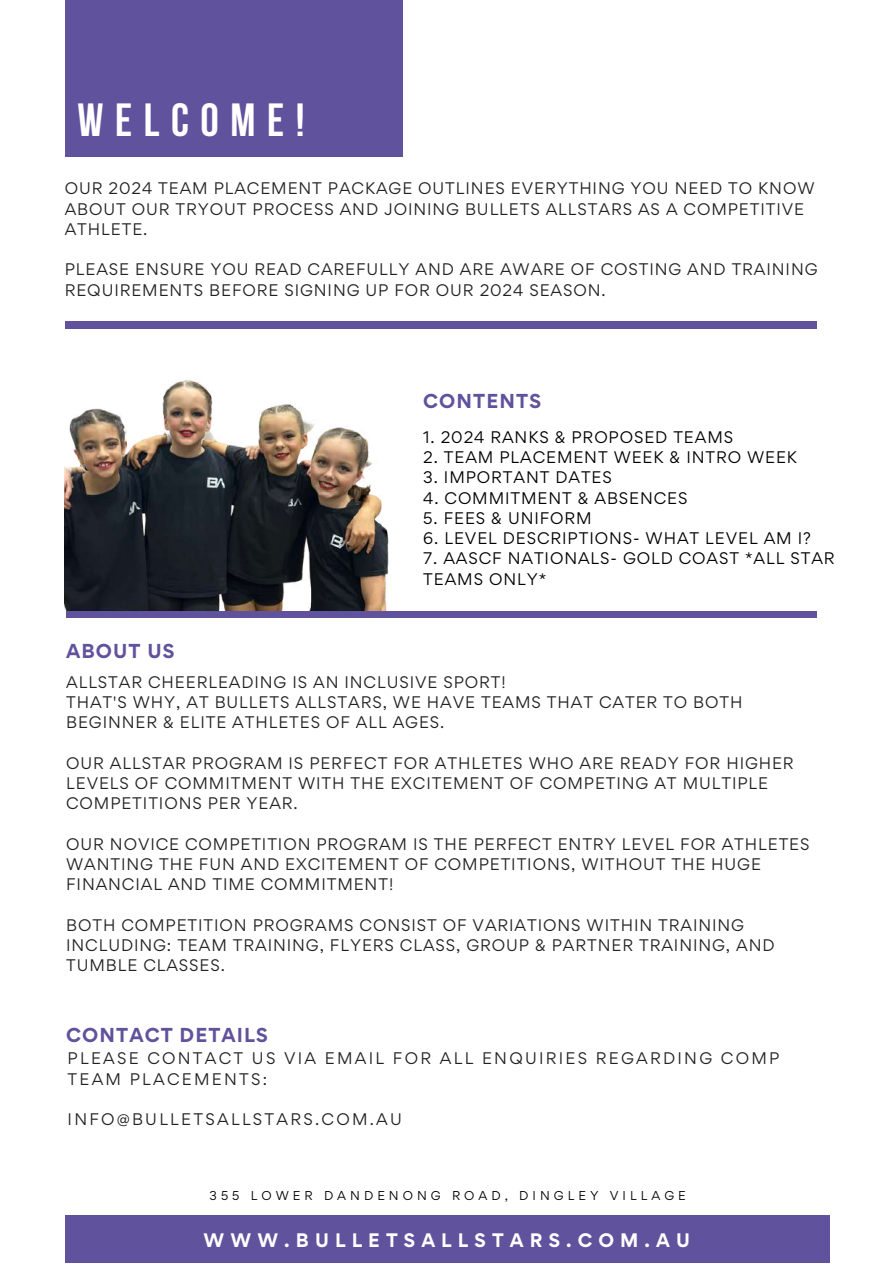
<style>
.page{position:relative;width:893px;height:1264px;background:#fff}
.page>*{position:absolute;margin:0;border:0;box-sizing:border-box;transform-origin:0 0}
.t1{font:700 46.35px "Bebas Neue";letter-spacing:.25em;color:#fff}
.t2{font:700 18px "Gordita";letter-spacing:.06em;color:#60529c}
.t3{font:700 17.4px "Gordita";letter-spacing:.35em;color:#fff}
.t4{font:15px/20.2px "Gordita";letter-spacing:.06em;color:#222}
.t5{font:15px/20.2px "Gordita";letter-spacing:.06em;color:#000}
.t6{font:15px/20.2px "Gordita";letter-spacing:.15em;color:#222}
.t7{font:11.4px "Gordita";letter-spacing:.35em;color:#000}
</style>
<div class="page">
<div style="left:65px;top:0;width:337px;height:157px;background:#60529c"></div>
<div style="left:65px;top:1215px;width:764px;height:47px;background:#60529c"></div>
<div style="left:65px;top:321px;width:751px;height:7px;background:#60529c"></div>
<img style="left:65px;top:380px;width:324px;height:231px">
<div style="left:66px;top:611px;width:750px;height:7px;background:#60529c"></div>
<h1 class="t1" style="left:77px;top:101px;width:228px">WELCOME!</h1>
<p class="t4" style="left:65px;top:178px;width:751px">OUR 2024 TEAM PLACEMENT PACKAGE OUTLINES EVERYTHING YOU NEED TO KNOW<br>ABOUT OUR TRYOUT PROCESS AND JOINING BULLETS ALLSTARS AS A COMPETITIVE<br>ATHLETE.</p>
<p class="t4" style="left:65px;top:259px;width:754px">PLEASE ENSURE YOU READ CAREFULLY AND ARE AWARE OF COSTING AND TRAINING<br>REQUIREMENTS BEFORE SIGNING UP FOR OUR 2024 SEASON.</p>
<p class="t2" style="left:423px;top:389px;width:119px">CONTENTS</p>
<p class="t2" style="left:66px;top:638px;width:110px">ABOUT US</p>
<p class="t5" style="left:423px;top:427px;width:311px">1. 2024 RANKS &amp; PROPOSED TEAMS</p>
<p class="t5" style="left:423px;top:447px;width:375px">2. TEAM PLACEMENT WEEK &amp; INTRO WEEK</p>
<p class="t5" style="left:423px;top:467px;width:190px">3. IMPORTANT DATES</p>
<p class="t5" style="left:423px;top:487px;width:266px">4. COMMITMENT &amp; ABSENCES</p>
<p class="t5" style="left:423px;top:507px;width:170px">5. FEES &amp; UNIFORM</p>
<p class="t5" style="left:423px;top:528px;width:389px">6. LEVEL DESCRIPTIONS- WHAT LEVEL AM I?</p>
<p class="t5" style="left:423px;top:548px;width:413px">7. AASCF NATIONALS- GOLD COAST *ALL STAR<br>TEAMS ONLY*</p>
<p class="t4" style="left:66px;top:671px;width:677px">ALLSTAR CHEERLEADING IS AN INCLUSIVE SPORT!<br>THAT'S WHY, AT BULLETS ALLSTARS, WE HAVE TEAMS THAT CATER TO BOTH<br>BEGINNER &amp; ELITE ATHLETES OF ALL AGES.</p>
<p class="t4" style="left:66px;top:752px;width:729px">OUR ALLSTAR PROGRAM IS PERFECT FOR ATHLETES WHO ARE READY FOR HIGHER<br>LEVELS OF COMMITMENT WITH THE EXCITEMENT OF COMPETING AT MULTIPLE<br>COMPETITIONS PER YEAR.</p>
<p class="t4" style="left:66px;top:833px;width:744px">OUR NOVICE COMPETITION PROGRAM IS THE PERFECT ENTRY LEVEL FOR ATHLETES<br>WANTING THE FUN AND EXCITEMENT OF COMPETITIONS, WITHOUT THE HUGE<br>FINANCIAL AND TIME COMMITMENT!</p>
<p class="t4" style="left:66px;top:914px;width:709px">BOTH COMPETITION PROGRAMS CONSIST OF VARIATIONS WITHIN TRAINING<br>INCLUDING: TEAM TRAINING, FLYERS CLASS, GROUP &amp; PARTNER TRAINING, AND<br>TUMBLE CLASSES.</p>
<p class="t2" style="left:66px;top:1022px;width:203px">CONTACT DETAILS</p>
<p class="t6" style="left:68px;top:1048px;width:713px">PLEASE CONTACT US VIA EMAIL FOR ALL ENQUIRIES REGARDING COMP<br>TEAM PLACEMENTS:</p>
<p class="t6" style="left:68px;top:1108px;width:336px">INFO@BULLETSALLSTARS.COM.AU</p>
<p class="t7" style="left:210px;top:1188px;width:477px">355 LOWER DANDENONG ROAD, DINGLEY VILLAGE</p>
<p class="t3" style="left:204px;top:1227px;width:488px">WWW.BULLETSALLSTARS.COM.AU</p>
</div>
